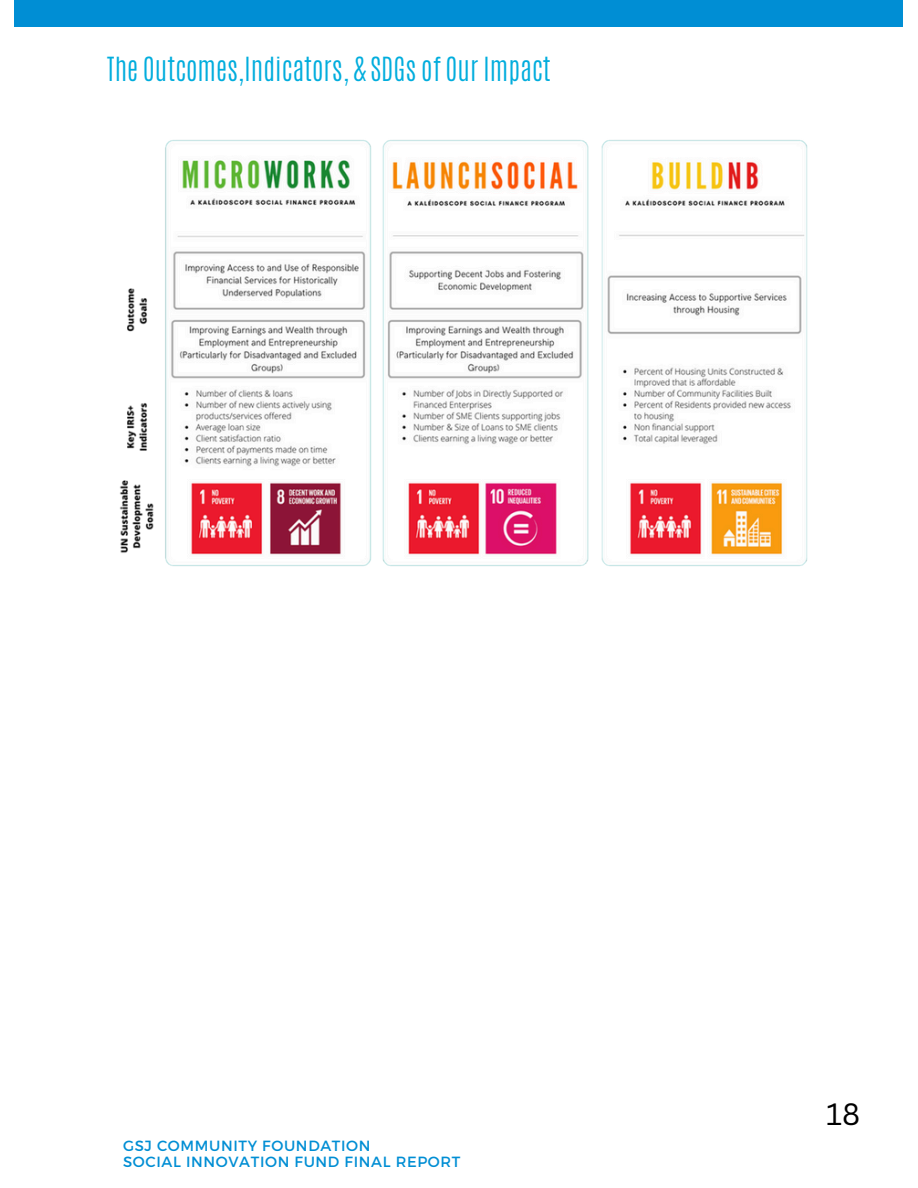
<style>
.page{position:relative;width:918px;height:1188px;background:#fff}
.page>*{position:absolute;margin:0;border:0;box-sizing:border-box;transform-origin:0 0}
.t1{font:30px "Canva Sans";color:#000}
.t2{font:300 27.75px "Antonio";color:#00addd}
.t3{font:14.7px "Montserrat";letter-spacing:.045em;color:#008ed4}
</style>
<div class="page">
<div style="left:15px;top:0;width:888px;height:27px;background:#008ed4"></div>
<img style="left:119px;top:140px;width:689px;height:426px">
<p class="t2" style="left:107px;top:49px;width:445px">The Outcomes,Indicators, &amp; SDGs of Our Impact</p>
<p class="t3" style="left:123px;top:1136px;width:249px">GSJ COMMUNITY FOUNDATION</p>
<p class="t3" style="left:123px;top:1152px;width:339px">SOCIAL INNOVATION FUND FINAL REPORT</p>
<h1 class="t1" style="left:826px;top:1093px;width:36px">18</h1>
</div>
